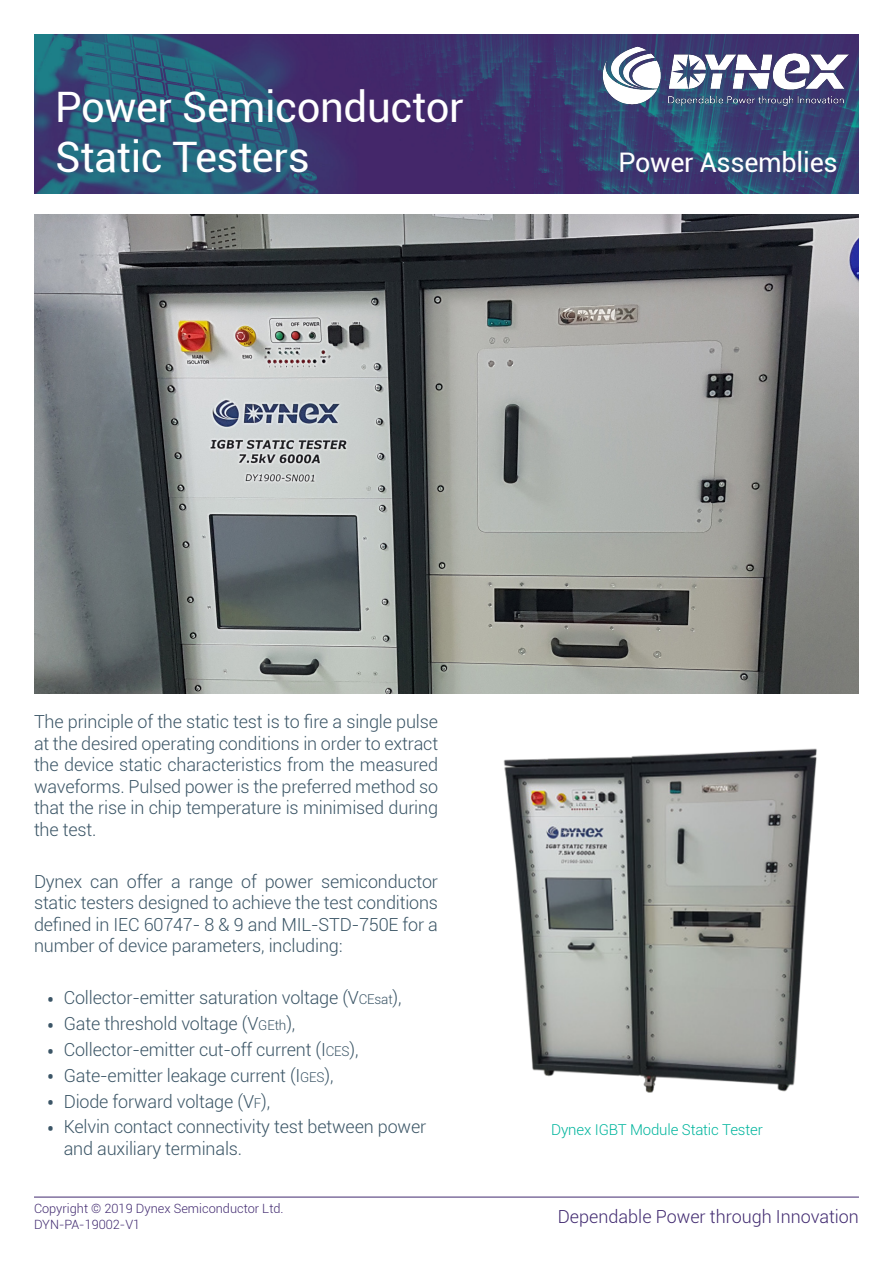
<style>
.page{position:relative;width:893px;height:1263px;background:#fff}
.page>*{position:absolute;margin:0;border:0;box-sizing:border-box;transform-origin:0 0}
.HEADER_-_Document_Ti{font:42px/50.4px "Roboto";letter-spacing:-.01em;color:#fff}
.HEADER_-_Document_Su{font:27px "Roboto";letter-spacing:-.01em;color:#fff}
.BODY_-_Paragraph{font:300 18px/21.6px "Roboto";letter-spacing:-.01em;color:#3b5566;text-align:justify}
.t1{font:300 18px "Roboto";color:#412a70}
.BODY_-_Captions{font:300 15px "Roboto";letter-spacing:-.01em;color:#00b59d}
.FOOTER_-_Text{font:300 12.75px "Roboto";color:#412a70}
.s1{font-size:23.4px}
.s2{font-size:13.5px}
</style>
<div class="page">
<img style="left:34px;top:34px;width:825px;height:160px">
<hr style="left:34px;top:1197px;width:825px;height:1px;background:#412a70">
<img style="left:571px;top:34px;width:288px;height:84px">
<img style="left:34px;top:215px;width:825px;height:478px">
<img style="left:503px;top:748px;width:314px;height:345px">
<p class="HEADER_-_Document_Ti" style="left:55px;top:80px;width:410px">Power Semiconductor<br>Static Testers</p>
<p class="HEADER_-_Document_Su" style="left:618px;top:143px;width:221px">Power Assemblies</p>
<p class="BODY_-_Paragraph" style="left:34px;top:710px;width:406px">The principle of the static test is to fire a single pulse at the desired operating conditions in order to extract the device static characteristics from the measured waveforms. Pulsed power is the preferred method so that the rise in chip temperature is minimised during the test.</p>
<p class="BODY_-_Paragraph" style="left:34px;top:870px;width:406px">Dynex can offer a range of power semiconductor static testers designed to achieve the test conditions defined in IEC 60747- 8 &amp; 9 and MIL-STD-750E for a number of device parameters, including:</p>
<p class="BODY_-_Paragraph" style="left:47px;top:986px;width:356px"><span class="s1">•</span> Collector-emitter saturation voltage (V<span class="s2">CEsat</span>),</p>
<p class="BODY_-_Paragraph" style="left:47px;top:1012px;width:250px"><span class="s1">•</span> Gate threshold voltage (V<span class="s2">GEth</span>),</p>
<p class="BODY_-_Paragraph" style="left:47px;top:1038px;width:313px"><span class="s1">•</span> Collector-emitter cut-off current (I<span class="s2">CES</span>),</p>
<p class="BODY_-_Paragraph" style="left:47px;top:1064px;width:288px"><span class="s1">•</span> Gate-emitter leakage current (I<span class="s2">GES</span>),</p>
<p class="BODY_-_Paragraph" style="left:47px;top:1090px;width:225px"><span class="s1">•</span> Diode forward voltage (V<span class="s2">F</span>),</p>
<p class="BODY_-_Paragraph" style="left:64px;top:1116px;width:364px;text-indent:-17px"><span class="s1">•</span> Kelvin contact connectivity test between power and auxiliary terminals.</p>
<p class="BODY_-_Captions" style="left:551px;top:1119px;width:213px">Dynex IGBT Module Static Tester</p>
<p class="FOOTER_-_Text" style="left:34px;top:1200px;width:251px">Copyright © 2019 Dynex Semiconductor Ltd.</p>
<p class="FOOTER_-_Text" style="left:34px;top:1215px;width:108px">DYN-PA-19002-V1</p>
<p class="t1" style="left:558px;top:1204px;width:303px">Dependable Power through Innovation</p>
</div>
